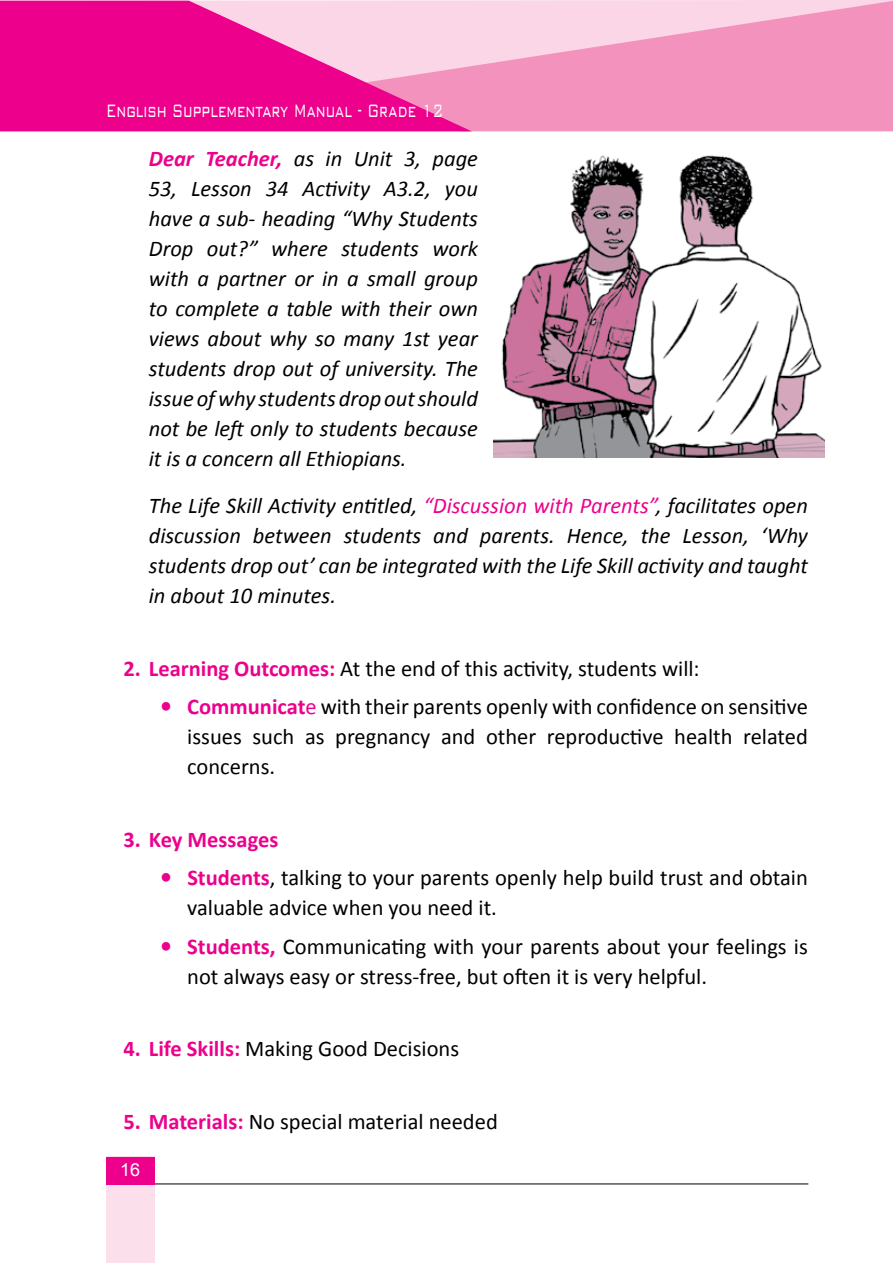
<style>
.page{position:relative;width:893px;height:1263px;background:#fff}
.page>*{position:absolute;margin:0;border:0;box-sizing:border-box;transform-origin:0 0}
.t1{font:300 24px "Bank Gothic BT";color:#fff;scale:.6 1}
.t2{font:italic 22.5px/30px "Calibri";color:#000;text-align:justify}
.t3{font:22.5px/30px "Calibri";color:#000}
.t4{font:700 22.5px "Calibri";color:#ec008c}
.t5{font:18px "Arial";color:#fff}
.s1{font-weight:700;color:#ec008c}
.s2{color:#ec008c}
.s3{font-weight:700;font-size:24px;color:#ec008c}
</style>
<div class="page">
<svg style="left:472px;top:1px;width:421px;height:130px;background:#f4a3c7"></svg>
<svg style="left:0;top:1px;width:472px;height:130px;background:#ef3ca4"></svg>
<div style="left:106px;top:1157px;width:49px;height:106px;background:#fbe0ec"></div>
<hr style="left:155px;top:1183px;width:653px;height:1px;background:#000">
<div style="left:106px;top:1157px;width:49px;height:27px;background:#ec008c"></div>
<svg style="left:892px;top:0;width:1px;height:128px"></svg>
<img style="left:493px;top:155px;width:332px;height:302px">
<p class="t1" style="left:106px;top:98px;width:563px">English Supplementary Manual - Grade 12</p>
<p class="t2" style="left:149px;top:142px;width:331px"><span class="s1">Dear Teacher,</span> as in Unit 3, page 53, Lesson 34 Activity A3.2, you have a sub- heading “Why Students Drop out?” where students work with a partner or in a small group to complete a table with their own views about why so many 1st year students drop out of university. The issue of why students drop out should not be left only to students because it is a concern all Ethiopians.</p>
<p class="t2" style="left:149px;top:490px;width:661px">The Life Skill Activity entitled, <span class="s2">“Discussion with Parents”</span>, facilitates open discussion between students and parents. Hence, the Lesson, ‘Why students drop out’ can be integrated with the Life Skill activity and taught in about 10 minutes.</p>
<p class="t3" style="left:123px;top:653px;width:578px"><span class="s1">2. Learning Outcomes:</span> At the end of this activity, students will:</p>
<p class="t3" style="left:187px;top:692px;width:622px;text-align:justify;text-indent:-27px"><span class="s3">•</span> <span class="s1">Communicat</span><span class="s2">e</span> with their parents openly with confidence on sensitive issues such as pregnancy and other reproductive health related concerns.</p>
<p class="t4" style="left:123px;top:825px;width:157px">3. Key Messages</p>
<p class="t3" style="left:187px;top:863px;width:622px;text-indent:-27px"><span class="s3">•</span> <span class="s1">Students</span>, talking to your parents openly help build trust and obtain valuable advice when you need it.</p>
<p class="t3" style="left:187px;top:931px;width:622px;text-indent:-27px"><span class="s3">•</span> <span class="s1">Students,</span> Communicating with your parents about your feelings is not always easy or stress-free, but often it is very helpful.</p>
<p class="t3" style="left:123px;top:1034px;width:337px"><span class="s1">4. Life Skills:</span> Making Good Decisions</p>
<p class="t3" style="left:123px;top:1106px;width:376px"><span class="s1">5. Materials:</span> No special material needed</p>
<p class="t5" style="left:120px;top:1158px;width:22px">16</p>
</div>
